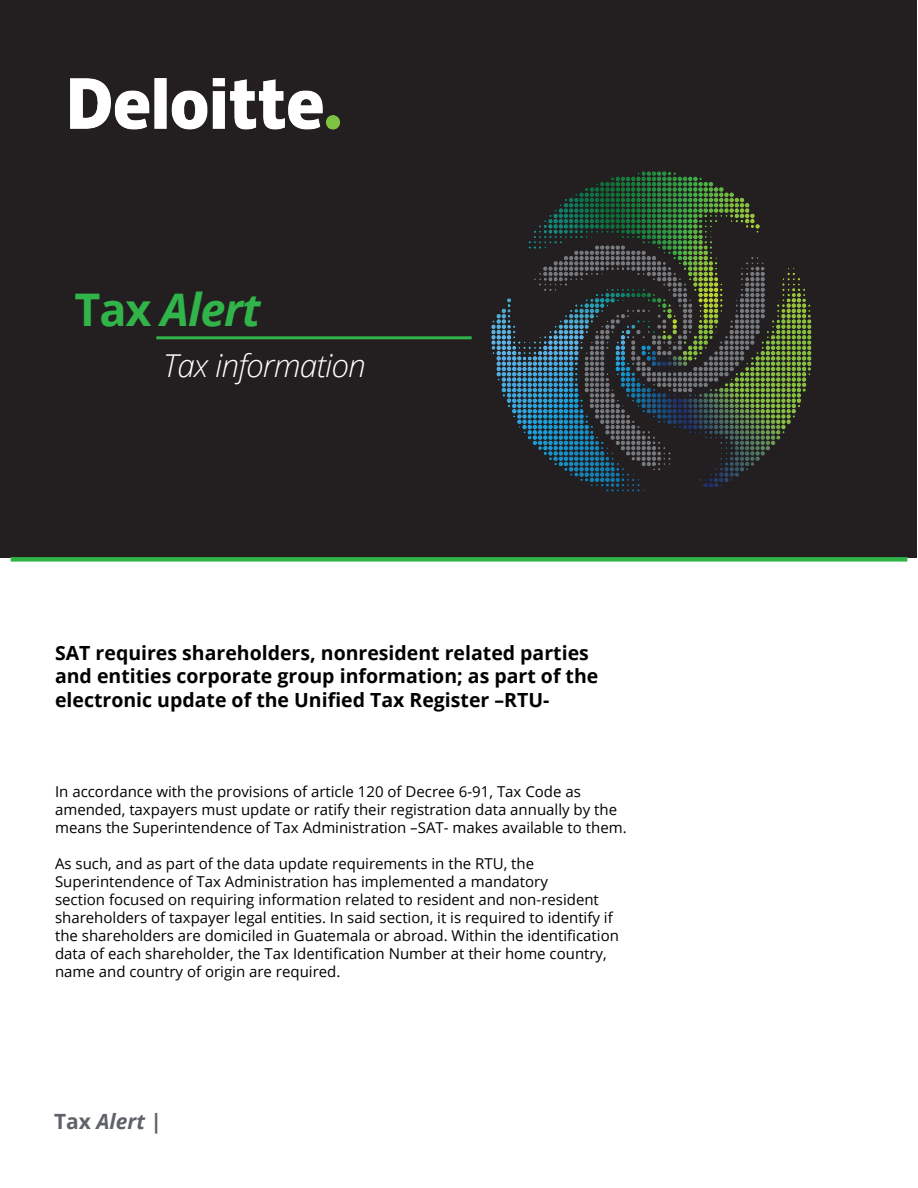
<style>
.page{position:relative;width:918px;height:1188px;background:#fff}
.page>*{position:absolute;margin:0;border:0;box-sizing:border-box;transform-origin:0 0}
.t1{font:italic 700 45px "Open Sans";letter-spacing:-.025em;color:#31b44a}
.t2{font:italic 300 31.5px "Open Sans";letter-spacing:-.025em;color:#fff}
.t3{font:italic 700 21px "Open Sans";color:#5f6369}
.t4{font:700 19.5px/23.4px "Open Sans";color:#000}
.t5{font:15px/18px "Open Sans";color:#000}
.s1{font-style:normal}
</style>
<div class="page">
<div style="left:1px;top:1px;width:916px;height:557px;background:#231f20"></div>
<hr style="left:156px;top:336px;width:316px;height:3px;background:#31b44a">
<div style="left:11px;top:557px;width:896px;height:5px;background:#31b44a"></div>
<img style="left:70px;top:78px;width:270px;height:52px">
<img style="left:491px;top:171px;width:321px;height:321px">
<p class="t1" style="left:75px;top:278px;width:188px"><span class="s1">Tax</span> Alert</p>
<p class="t2" style="left:163px;top:344px;width:204px">Tax information</p>
<p class="t4" style="left:55px;top:641px;width:545px">SAT requires shareholders, nonresident related parties and entities corporate group information; as part of the electronic update of the Unified Tax Register –RTU-</p>
<p class="t5" style="left:55px;top:782px;width:573px">In accordance with the provisions of article 120 of Decree 6-91, Tax Code as amended, taxpayers must update or ratify their registration data annually by the means the Superintendence of Tax Administration –SAT- makes available to them.</p>
<p class="t5" style="left:55px;top:854px;width:565px">As such, and as part of the data update requirements in the RTU, the Superintendence of Tax Administration has implemented a mandatory<br>section focused on requiring information related to resident and non-resident shareholders of taxpayer legal entities. In said section, it is required to identify if the shareholders are domiciled in Guatemala or abroad. Within the identification data of each shareholder, the Tax Identification Number at their home country, name and country of origin are required.</p>
<h3 class="t3" style="left:54px;top:1106px;width:110px"><span class="s1">Tax</span> Alert |</h3>
</div>
